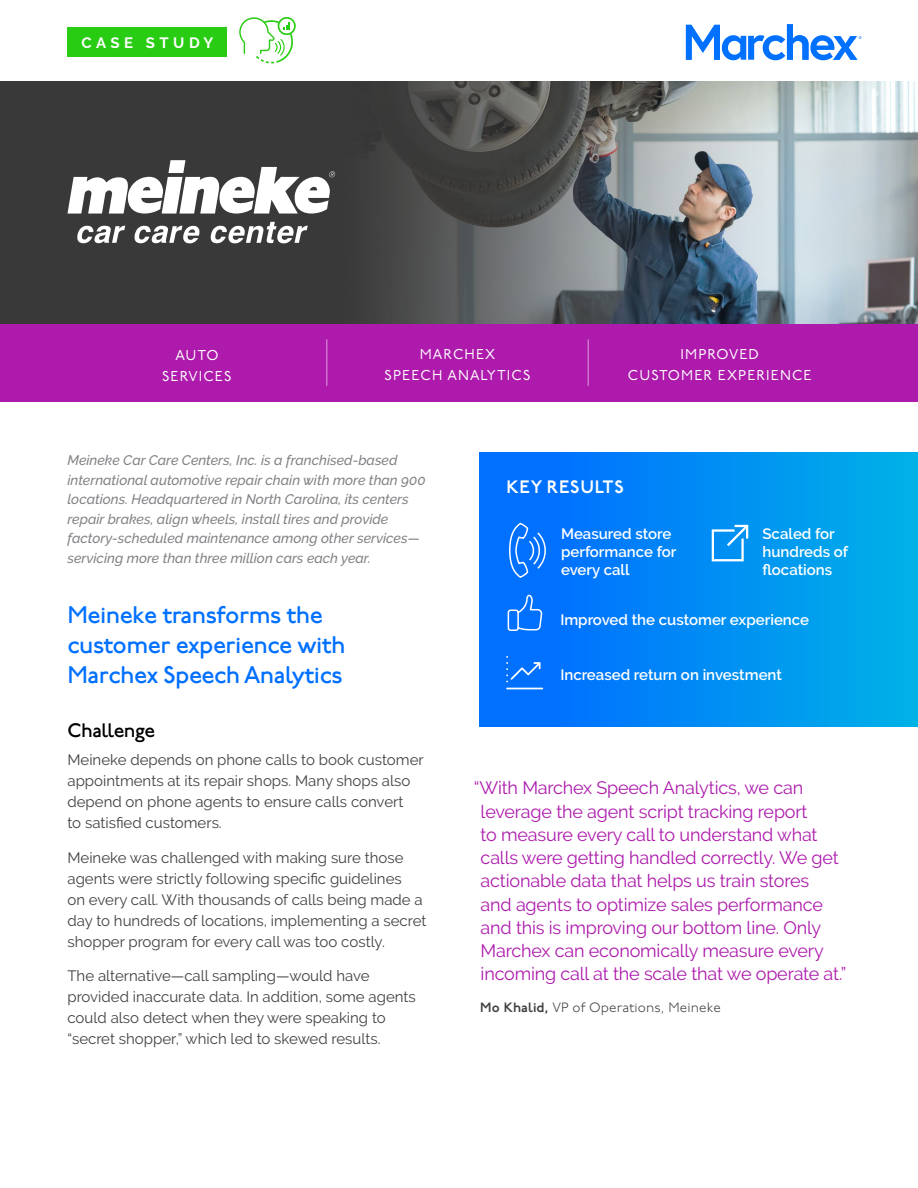
<style>
.page{position:relative;width:918px;height:1188px;background:#fff}
.page>*{position:absolute;margin:0;border:0;box-sizing:border-box;transform-origin:0 0}
.t1{font:500 24px/30px "P22 Underground";letter-spacing:-.02em;color:#0070ff}
.t2{font:500 19.5px "P22 Underground";letter-spacing:-.02em;color:#000}
.t3{font:18px/23.2px "Raleway";letter-spacing:-.01em;color:#ad1aac}
.t4{font:600 18px "P22 Underground";letter-spacing:.04em;color:#fff}
.t5{font:15px/21px "Raleway";color:#414042}
.t6{font:600 15px/18px "Raleway";color:#fff}
.t7{font:700 15px "Raleway";letter-spacing:.295em;color:#fff}
.t8{font:14.25px/21px "P22 Underground";letter-spacing:.075em;color:#fff;text-align:center}
.t9{font:italic 500 13.8px/19.5px "Raleway";color:#808285}
.t10{font:300 13.5px "P22 Underground";letter-spacing:.01em;color:#414042}
.s1{font-weight:600}
</style>
<div class="page">
<div style="left:68px;top:27px;width:159px;height:30px;background:#28cc12"></div>
<div style="left:0;top:324px;width:918px;height:78px;background:#ad1aac"></div>
<hr style="left:326px;top:339px;width:1px;height:47px;background:#fff">
<hr style="left:588px;top:339px;width:1px;height:47px;background:#fff">
<svg style="left:686px;top:24px;width:176px;height:36px"></svg>
<img style="left:0;top:81px;width:918px;height:243px">
<div style="left:479px;top:452px;width:439px;height:275px;background:linear-gradient(to right,#0067ff,#00b0e7)"></div>
<svg style="left:239px;top:17px;width:57px;height:46px"></svg>
<svg style="left:68px;top:160px;width:267px;height:54px"></svg>
<svg style="left:77px;top:225px;width:48px;height:19px"></svg>
<svg style="left:134px;top:225px;width:66px;height:19px"></svg>
<svg style="left:210px;top:222px;width:98px;height:22px"></svg>
<svg style="left:712px;top:525px;width:36px;height:36px"></svg>
<svg style="left:508px;top:522px;width:40px;height:57px;background:#2585ff"></svg>
<hr style="left:506px;top:688px;width:37px;height:1px;background:#fff">
<svg style="left:506px;top:656px;width:35px;height:26px"></svg>
<svg style="left:507px;top:594px;width:36px;height:38px"></svg>
<p class="t7" style="left:81px;top:34px;width:133px">CASE STUDY</p>
<p class="t8" style="left:162px;top:346px;width:71px">AUTO<br>SERVICES</p>
<p class="t8" style="left:385px;top:344px;width:147px">MARCHEX<br>SPEECH ANALYTICS</p>
<p class="t8" style="left:628px;top:344px;width:185px">IMPROVED<br>CUSTOMER EXPERIENCE</p>
<p class="t9" style="left:68px;top:451px;width:360px">Meineke Car Care Centers, Inc. is a franchised-based international automotive repair chain with more than 900 locations. Headquartered in North Carolina, its centers repair brakes, align wheels, install tires and provide factory-scheduled maintenance among other services— servicing more than three million cars each year.</p>
<h1 class="t1" style="left:68px;top:601px;width:280px">Meineke transforms the customer experience with<br>Marchex Speech Analytics</h1>
<h2 class="t2" style="left:68px;top:719px;width:89px">Challenge</h2>
<p class="t5" style="left:68px;top:749px;width:358px">Meineke depends on phone calls to book customer appointments at its repair shops. Many shops also depend on phone agents to ensure calls convert<br>to satisfied customers.</p>
<p class="t5" style="left:68px;top:847px;width:360px">Meineke was challenged with making sure those agents were strictly following specific guidelines<br>on every call. With thousands of calls being made a day to hundreds of locations, implementing a secret shopper program for every call was too costly.</p>
<p class="t5" style="left:68px;top:965px;width:350px">The alternative—call sampling—would have provided inaccurate data. In addition, some agents could also detect when they were speaking to “secret shopper,” which led to skewed results.</p>
<p class="t4" style="left:507px;top:476px;width:119px">KEY RESULTS</p>
<p class="t6" style="left:561px;top:525px;width:117px">Measured store performance for every call</p>
<p class="t6" style="left:762px;top:525px;width:87px">Scaled for hundreds of flocations</p>
<p class="t6" style="left:560px;top:611px;width:250px">Improved the customer experience</p>
<p class="t6" style="left:560px;top:665px;width:223px">Increased return on investment</p>
<p class="t3" style="left:481px;top:776px;width:367px;text-indent:-7px">“With Marchex Speech Analytics, we can leverage the agent script tracking report<br>to measure every call to understand what calls were getting handled correctly. We get actionable data that helps us train stores<br>and agents to optimize sales performance and this is improving our bottom line. Only Marchex can economically measure every incoming call at the scale that we operate at.”</p>
<p class="t10" style="left:480px;top:1000px;width:242px"><span class="s1">Mo Khalid,</span> VP of Operations, Meineke</p>
</div>
